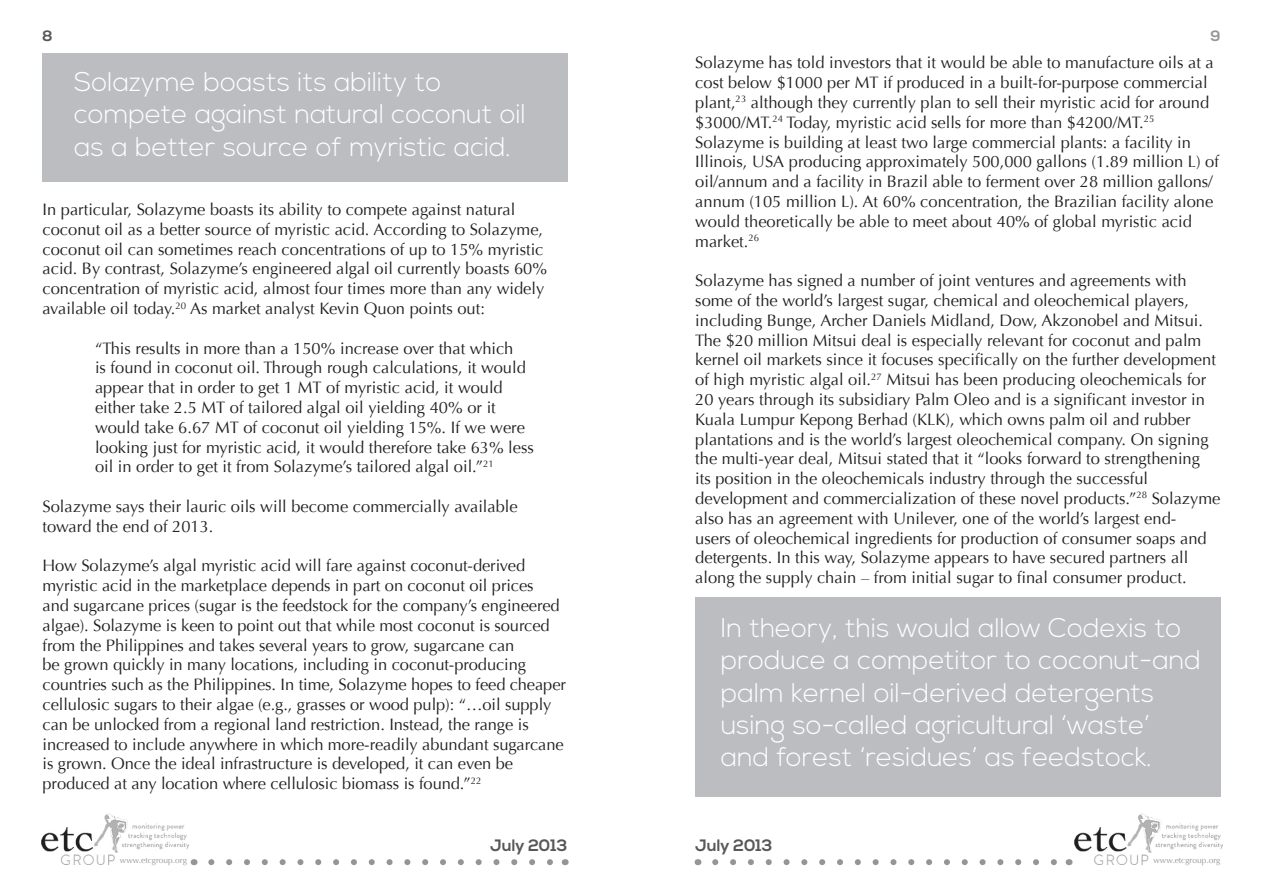
<style>
.page{position:relative;width:1263px;height:893px;background:#fff}
.page>*{position:absolute;margin:0;border:0;box-sizing:border-box;transform-origin:0 0}
.t1{font:300 27px/32.4px "Nexa";color:#fff}
.t2{font:16.5px/19.8px "Optima";color:#231f20}
.t3{font:700 16.5px "Nexa";color:#57585a}
.t4{font:700 15px "Nexa";color:#57585a}
.t5{font:700 15px "Nexa";color:#939598}
.t6{font:8.4px "Optima";color:#939598}
</style>
<div class="page">
<img style="left:1069px;top:813px;width:153px;height:52px">
<img style="left:41px;top:813px;width:148px;height:52px">
<svg style="left:715px;top:859px;width:342px;height:6px"></svg>
<svg style="left:211px;top:859px;width:342px;height:6px"></svg>
<div style="left:43px;top:53px;width:525px;height:129px;background:#bcbdc0"></div>
<div style="left:695px;top:597px;width:525px;height:200px;background:#bcbdc0"></div>
<p class="t4" style="left:43px;top:27px;width:12px">8</p>
<p class="t5" style="left:1210px;top:27px;width:12px">9</p>
<h1 class="t1" style="left:74px;top:67px;width:453px">Solazyme boasts its ability to compete against natural coconut oil as a better source of myristic acid.</h1>
<p class="t2" style="left:43px;top:200px;width:506px">In particular, Solazyme boasts its ability to compete against natural coconut oil as a better source of myristic acid. According to Solazyme, coconut oil can sometimes reach concentrations of up to 15% myristic acid. By contrast, Solazyme’s engineered algal oil currently boasts 60% concentration of myristic acid, almost four times more than any widely available oil today.<sup>20</sup> As market analyst Kevin Quon points out:</p>
<p class="t2" style="left:95px;top:338px;width:440px">“This results in more than a 150% increase over that which<br>is found in coconut oil. Through rough calculations, it would appear that in order to get 1 MT of myristic acid, it would either take 2.5 MT of tailored algal oil yielding 40% or it would take 6.67 MT of coconut oil yielding 15%. If we were looking just for myristic acid, it would therefore take 63% less oil in order to get it from Solazyme’s tailored algal oil.”<sup>21</sup></p>
<p class="t2" style="left:43px;top:497px;width:477px">Solazyme says their lauric oils will become commercially available toward the end of 2013.</p>
<p class="t2" style="left:43px;top:556px;width:525px">How Solazyme’s algal myristic acid will fare against coconut-derived myristic acid in the marketplace depends in part on coconut oil prices<br>and sugarcane prices (sugar is the feedstock for the company’s engineered algae). Solazyme is keen to point out that while most coconut is sourced from the Philippines and takes several years to grow, sugarcane can<br>be grown quickly in many locations, including in coconut-producing countries such as the Philippines. In time, Solazyme hopes to feed cheaper cellulosic sugars to their algae (e.g., grasses or wood pulp): “…oil supply can be unlocked from a regional land restriction. Instead, the range is increased to include anywhere in which more-readily abundant sugarcane is grown. Once the ideal infrastructure is developed, it can even be produced at any location where cellulosic biomass is found.”<sup>22</sup></p>
<p class="t2" style="left:695px;top:53px;width:525px">Solazyme has told investors that it would be able to manufacture oils at a cost below $1000 per MT if produced in a built-for-purpose commercial plant,<sup>23</sup> although they currently plan to sell their myristic acid for around $3000/MT.<sup>24</sup> Today, myristic acid sells for more than $4200/MT.<sup>25<br></sup>Solazyme is building at least two large commercial plants: a facility in Illinois, USA producing approximately 500,000 gallons (1.89 million L) of oil/annum and a facility in Brazil able to ferment over 28 million gallons/ annum (105 million L). At 60% concentration, the Brazilian facility alone would theoretically be able to meet about 40% of global myristic acid market.<sup>26</sup></p>
<p class="t2" style="left:695px;top:271px;width:527px">Solazyme has signed a number of joint ventures and agreements with some of the world’s largest sugar, chemical and oleochemical players, including Bunge, Archer Daniels Midland, Dow, Akzonobel and Mitsui.<br>The $20 million Mitsui deal is especially relevant for coconut and palm kernel oil markets since it focuses specifically on the further development of high myristic algal oil.<sup>27</sup> Mitsui has been producing oleochemicals for 20 years through its subsidiary Palm Oleo and is a significant investor in Kuala Lumpur Kepong Berhad (KLK), which owns palm oil and rubber plantations and is the world’s largest oleochemical company. On signing the multi-year deal, Mitsui stated that it “looks forward to strengthening<br>its position in the oleochemicals industry through the successful development and commercialization of these novel products.”<sup>28</sup> Solazyme also has an agreement with Unilever, one of the world’s largest end-<br>users of oleochemical ingredients for production of consumer soaps and detergents. In this way, Solazyme appears to have secured partners all along the supply chain – from initial sugar to final consumer product.</p>
<h1 class="t1" style="left:721px;top:613px;width:482px">In theory, this would allow Codexis to produce a competitor to coconut-and palm kernel oil-derived detergents using so-called agricultural ‘waste’ and forest ‘residues’ as feedstock.</h1>
<p class="t3" style="left:490px;top:835px;width:79px">July 2013</p>
<p class="t3" style="left:695px;top:835px;width:79px">July 2013</p>
<p class="t6" style="left:120px;top:855px;width:69px">www.etcgroup.org</p>
<p class="t6" style="left:1153px;top:855px;width:69px">www.etcgroup.org</p>
</div>
